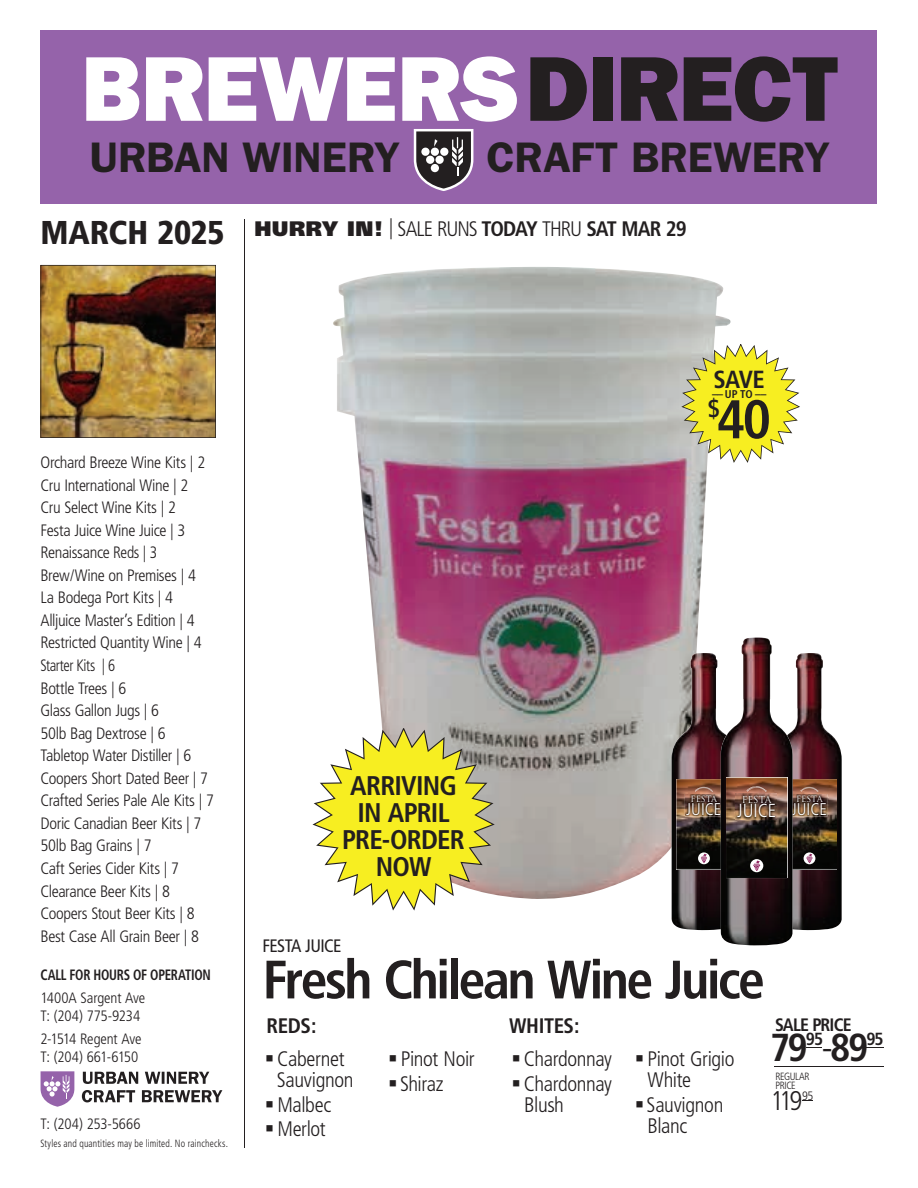
<style>
.page{position:relative;width:918px;height:1188px;background:#fff}
.page>*{position:absolute;margin:0;border:0;box-sizing:border-box;transform-origin:0 0}
.t1{font:800 92.55px "Franklin Gothic";letter-spacing:-.01em;color:#fff}
.t2{font:700 condensed 54.45px "Frutiger";color:#231f20}
.t3{font:700 condensed 54px "Frutiger";letter-spacing:-.05em;color:#231f20}
.t4{font:600 42.9px "Franklin Gothic";letter-spacing:-.005em;color:#231f20}
.t5{font:700 condensed 39px "Frutiger";color:#231f20}
.t6{font:900 condensed 33px "Frutiger";letter-spacing:-.005em;color:#231f20}
.t7{font:700 condensed 27px/27px "Frutiger";letter-spacing:-.03em;color:#231f20;text-align:center}
.t8{font:300 condensed 27px "Frutiger";color:#231f20}
.t9{font:700 condensed 24.75px "Frutiger";color:#231f20}
.t10{font:700 condensed 24.45px "Frutiger";color:#231f20}
.t11{font:300 condensed 21px/21px "Frutiger";letter-spacing:-.02em;color:#231f20}
.t12{font:300 condensed 21px "Frutiger";letter-spacing:-.045em;color:#231f20}
.t13{font:700 condensed 21px "Frutiger";letter-spacing:-.02em;color:#231f20}
.t14{font:300 condensed 18.9px "Frutiger";color:#fff}
.t15{font:condensed 18px "Frutiger";letter-spacing:-.035em;color:#231f20}
.t16{font:700 condensed 18px "Frutiger";letter-spacing:-.05em;color:#231f20}
.t17{font:700 condensed 17.55px "Frutiger";color:#231f20}
.t18{font:300 condensed 16.95px "Frutiger";color:#fff}
.t19{font:300 condensed 16.5px/22.5px "Frutiger";letter-spacing:-.025em;color:#231f20}
.t20{font:300 condensed 15px/18px "Frutiger";letter-spacing:-.01em;color:#231f20}
.t21{font:700 condensed 15px "Frutiger";letter-spacing:-.02em;color:#231f20;scale:.86 1}
.t22{font:700 condensed 11.25px "Frutiger";color:#231f20}
.t23{font:300 condensed 10.5px "Frutiger";letter-spacing:.015em;color:#231f20;scale:.91 1}
.t24{font:300 condensed 10.5px/9px "Frutiger";letter-spacing:-.045em;color:#231f20}
.t25{font:9.45px "Trajan";color:#fff}
.t26{font:8.55px "Trajan";color:#fff}
.s1{color:#231f20}
.s2{font-weight:900;font-stretch:normal}
.s3{font-weight:700}
.s4{font-weight:300}
</style>
<div class="page">
<div style="left:40px;top:30px;width:838px;height:173px;background:#9563aa"></div>
<svg style="left:414px;top:129px;width:59px;height:62px;background:#6b636c"></svg>
<img style="left:333px;top:267px;width:397px;height:632px">
<svg style="left:312px;top:728px;width:183px;height:183px"></svg>
<img style="left:792px;top:653px;width:50px;height:277px">
<img style="left:792px;top:779px;width:45px;height:91px">
<svg style="left:800px;top:787px;width:18px;height:5px"></svg>
<img style="left:792px;top:794px;width:36px;height:22px">
<svg style="left:804px;top:852px;width:11px;height:12px"></svg>
<svg style="left:806px;top:854px;width:7px;height:9px"></svg>
<img style="left:672px;top:653px;width:31px;height:265px">
<img style="left:676px;top:779px;width:45px;height:91px">
<svg style="left:695px;top:787px;width:18px;height:5px"></svg>
<img style="left:685px;top:794px;width:36px;height:22px">
<svg style="left:698px;top:852px;width:12px;height:12px"></svg>
<svg style="left:701px;top:854px;width:6px;height:9px"></svg>
<img style="left:721px;top:638px;width:71px;height:307px">
<img style="left:726px;top:778px;width:61px;height:100px">
<svg style="left:747px;top:786px;width:20px;height:6px"></svg>
<img style="left:736px;top:794px;width:41px;height:25px">
<svg style="left:750px;top:859px;width:13px;height:13px"></svg>
<svg style="left:753px;top:860px;width:7px;height:11px"></svg>
<svg style="left:681px;top:344px;width:119px;height:119px"></svg>
<svg style="left:806px;top:1047px;width:15px;height:1px"></svg>
<svg style="left:866px;top:1047px;width:18px;height:1px"></svg>
<hr style="left:775px;top:1066px;width:109px;height:1px;background:#231f20">
<hr style="left:244px;top:219px;width:1px;height:929px;background:#231f20">
<img style="left:40px;top:265px;width:176px;height:173px">
<svg style="left:40px;top:1071px;width:35px;height:36px"></svg>
<svg style="left:83px;top:1072px;width:126px;height:12px"></svg>
<svg style="left:82px;top:1090px;width:140px;height:12px"></svg>
<h1 class="t1" style="left:81px;top:35px;width:759px">BREWERS <span class="s1">DIRECT</span></h1>
<h3 class="t4" style="left:90px;top:132px;width:312px">URBAN WINERY</h3>
<h3 class="t4" style="left:487px;top:132px;width:345px">CRAFT BREWERY</h3>
<h3 class="t6" style="left:40px;top:213px;width:186px">MARCH 2025</h3>
<p class="t12" style="left:254px;top:217px;width:434px"><span class="s2">HURRY IN!</span> | SALE RUNS <span class="s3">TODAY</span> THRU <span class="s3">SAT MAR 29</span></p>
<p class="t19" style="left:40px;top:451px;width:175px">Orchard Breeze Wine Kits | 2<br>Cru International Wine | 2<br>Cru Select Wine Kits | 2<br>Festa Juice Wine Juice | 3<br>Renaissance Reds | 3<br>Brew/Wine on Premises | 4<br>La Bodega Port Kits | 4<br>Alljuice Master’s Edition | 4<br>Restricted Quantity Wine | 4<br>Starter Kits | 6<br>Bottle Trees | 6<br>Glass Gallon Jugs | 6<br>50lb Bag Dextrose | 6<br>Tabletop Water Distiller | 6<br>Coopers Short Dated Beer | 7<br>Crafted Series Pale Ale Kits | 7<br>Doric Canadian Beer Kits | 7<br>50lb Bag Grains | 7<br>Caft Series Cider Kits | 7<br>Clearance Beer Kits | 8<br>Coopers Stout Beer Kits | 8<br>Best Case All Grain Beer | 8</p>
<p class="t21" style="left:40px;top:966px;width:200px">CALL FOR HOURS OF OPERATION</p>
<p class="t20" style="left:40px;top:989px;width:106px">1400A Sargent Ave<br>T: (204) 775-9234</p>
<p class="t20" style="left:40px;top:1030px;width:103px">2-1514 Regent Ave<br>T: (204) 661-6150</p>
<p class="t20" style="left:40px;top:1115px;width:102px">T: (204) 253-5666</p>
<p class="t23" style="left:40px;top:1137px;width:208px">Styles and quantities may be limited. No rainchecks.</p>
<h3 class="t9" style="left:714px;top:364px;width:53px">SAVE</h3>
<p class="t22" style="left:712px;top:387px;width:56px">–– UP TO ––</p>
<h3 class="t10" style="left:707px;top:394px;width:14px">$</h3>
<h2 class="t2" style="left:717px;top:387px;width:56px">40</h2>
<h3 class="t7" style="left:342px;top:772px;width:124px">ARRIVING<br>IN APRIL<br>PRE-ORDER<br>NOW</h3>
<p class="t26" style="left:691px;top:793px;width:28px">FESTA</p>
<p class="t18" style="left:686px;top:799px;width:37px">JUICE</p>
<p class="t25" style="left:742px;top:793px;width:31px">FESTA</p>
<p class="t14" style="left:737px;top:800px;width:41px">JUICE</p>
<p class="t26" style="left:796px;top:793px;width:28px">FESTA</p>
<p class="t18" style="left:792px;top:799px;width:37px">JUICE</p>
<p class="t15" style="left:263px;top:935px;width:80px">FESTA JUICE</p>
<h3 class="t3" style="left:263px;top:948px;width:504px">Fresh Chilean Wine Juice</h3>
<p class="t13" style="left:266px;top:1013px;width:52px">REDS:</p>
<p class="t13" style="left:509px;top:1013px;width:72px">WHITES:</p>
<p class="t11" style="left:265px;top:1049px;width:90px;text-align:center">▪Cabernet<br>Sauvignon</p>
<p class="t11" style="left:265px;top:1094px;width:68px">▪ Malbec</p>
<p class="t11" style="left:265px;top:1118px;width:62px">▪ Merlot</p>
<p class="t11" style="left:388px;top:1049px;width:88px">▪ Pinot Noir</p>
<p class="t11" style="left:388px;top:1073px;width:57px">▪Shiraz</p>
<p class="t11" style="left:512px;top:1049px;width:102px">▪Chardonnay</p>
<p class="t11" style="left:524px;top:1073px;width:89px;text-indent:-13px">▪Chardonnay<br>Blush</p>
<p class="t11" style="left:647px;top:1049px;width:89px;text-indent:-13px">▪ Pinot Grigio<br>White</p>
<p class="t11" style="left:648px;top:1094px;width:77px;text-indent:-13px">▪Sauvignon<br>Blanc</p>
<p class="t16" style="left:775px;top:1014px;width:78px">SALE PRICE</p>
<h3 class="t5" style="left:770px;top:1024px;width:100px">79 <span class="s4">-</span>89</h3>
<p class="t17" style="left:806px;top:1029px;width:19px">95</p>
<p class="t17" style="left:866px;top:1029px;width:19px">95</p>
<p class="t24" style="left:776px;top:1072px;width:35px">REGULAR<br>PRICE</p>
<h3 class="t8" style="left:771px;top:1085px;width:44px">119<sup>95</sup></h3>
</div>
